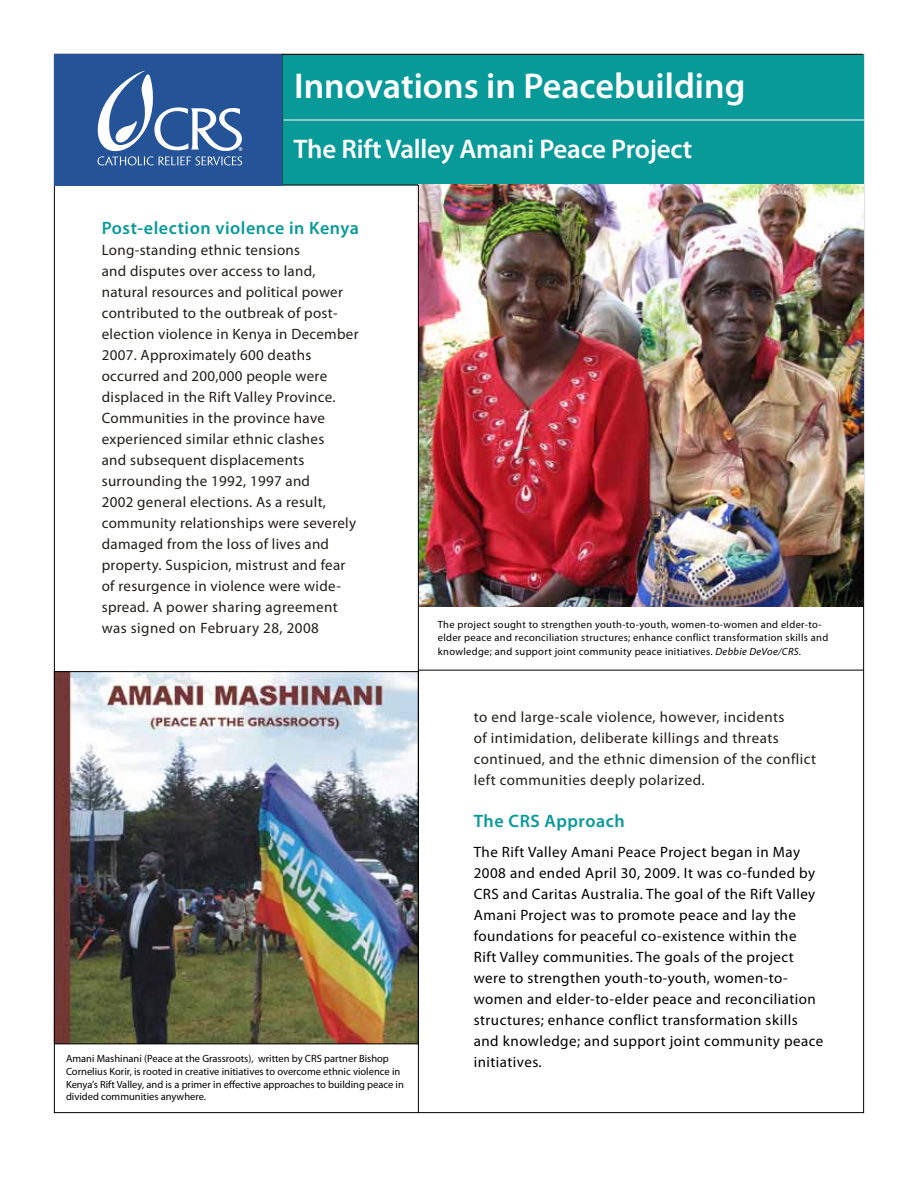
<style>
.page{position:relative;width:918px;height:1188px;background:#fff}
.page>*{position:absolute;margin:0;border:0;box-sizing:border-box;transform-origin:0 0}
.t1{font:600 36px "Myriad Pro";color:#fff}
.t2{font:600 27px "Myriad Pro";letter-spacing:-.01em;color:#fff}
.t3{font:600 18px "Myriad Pro";letter-spacing:.03em;color:#089999}
.t4{font:15px/21px "Myriad Pro";letter-spacing:.02em;color:#201f1a}
.t5{font:15px/21px "Myriad Pro";letter-spacing:.03em;color:#000}
.t6{font:10.5px/12.6px "Myriad Pro";color:#000}
.t7{font:10.5px/13.5px "Myriad Pro";letter-spacing:.03em;color:#000}
.s1{font-style:italic}
</style>
<div class="page">
<img style="left:56px;top:673px;width:361px;height:369px">
<div style="left:54px;top:54px;width:810px;height:130px;background:#089999"></div>
<hr style="left:282px;top:54px;width:1px;height:130px;background:#1a100e">
<hr style="left:284px;top:120px;width:581px;height:1px;background:#fff">
<hr style="left:54px;top:54px;width:808px;height:1px;background:#000">
<hr style="left:54px;top:185px;width:810px;height:1px;background:#000">
<hr style="left:418px;top:670px;width:446px;height:1px;background:#000">
<img style="left:418px;top:184px;width:445px;height:423px">
<div style="left:54px;top:54px;width:228px;height:131px;background:#245397"></div>
<svg style="left:97px;top:71px;width:145px;height:94px"></svg>
<hr style="left:418px;top:185px;width:1px;height:928px;background:#000">
<h1 class="t1" style="left:294px;top:63px;width:453px">Innovations in Peacebuilding</h1>
<h2 class="t2" style="left:294px;top:132px;width:400px">The Rift Valley Amani Peace Project</h2>
<p class="t3" style="left:102px;top:217px;width:259px">Post-election violence in Kenya</p>
<p class="t4" style="left:102px;top:239px;width:258px">Long-standing ethnic tensions<br>and disputes over access to land, natural resources and political power contributed to the outbreak of post&shy;election violence in Kenya in December 2007. Approximately 600 deaths occurred and 200,000 people were displaced in the Rift Valley Province.<br>Communities in the province have experienced similar ethnic clashes<br>and subsequent displacements surrounding the 1992, 1997 and<br>2002 general elections. As a result, community relationships were severely damaged from the loss of lives and property. Suspicion, mistrust and fear of resurgence in violence were wide&shy;spread. A power sharing agreement was signed on February 28, 2008</p>
<p class="t6" style="left:66px;top:1052px;width:339px">Amani Mashinani (Peace at the Grassroots), written by CRS partner Bishop Cornelius Korir, is rooted in creative initiatives to overcome ethnic violence in Kenya’s Rift Valley, and is a primer in effective approaches to building peace in divided communities anywhere.</p>
<p class="t7" style="left:438px;top:618px;width:392px">The project sought to strengthen youth-to-youth, women-to-women and elder-to&shy;elder peace and reconciliation structures; enhance conflict transformation skills and knowledge; and support joint community peace initiatives. <span class="s1">Debbie DeVoe/CRS.</span></p>
<p class="t4" style="left:474px;top:706px;width:344px">to end large-scale violence, however, incidents<br>of intimidation, deliberate killings and threats continued, and the ethnic dimension of the conflict left communities deeply polarized.</p>
<p class="t3" style="left:474px;top:809px;width:152px">The CRS Approach</p>
<p class="t5" style="left:474px;top:841px;width:351px">The Rift Valley Amani Peace Project began in May 2008 and ended April 30, 2009. It was co-funded by CRS and Caritas Australia. The goal of the Rift Valley Amani Project was to promote peace and lay the foundations for peaceful co-existence within the<br>Rift Valley communities. The goals of the project were to strengthen youth-to-youth, women-to&shy;women and elder-to-elder peace and reconciliation structures; enhance conflict transformation skills and knowledge; and support joint community peace initiatives.</p>
</div>
